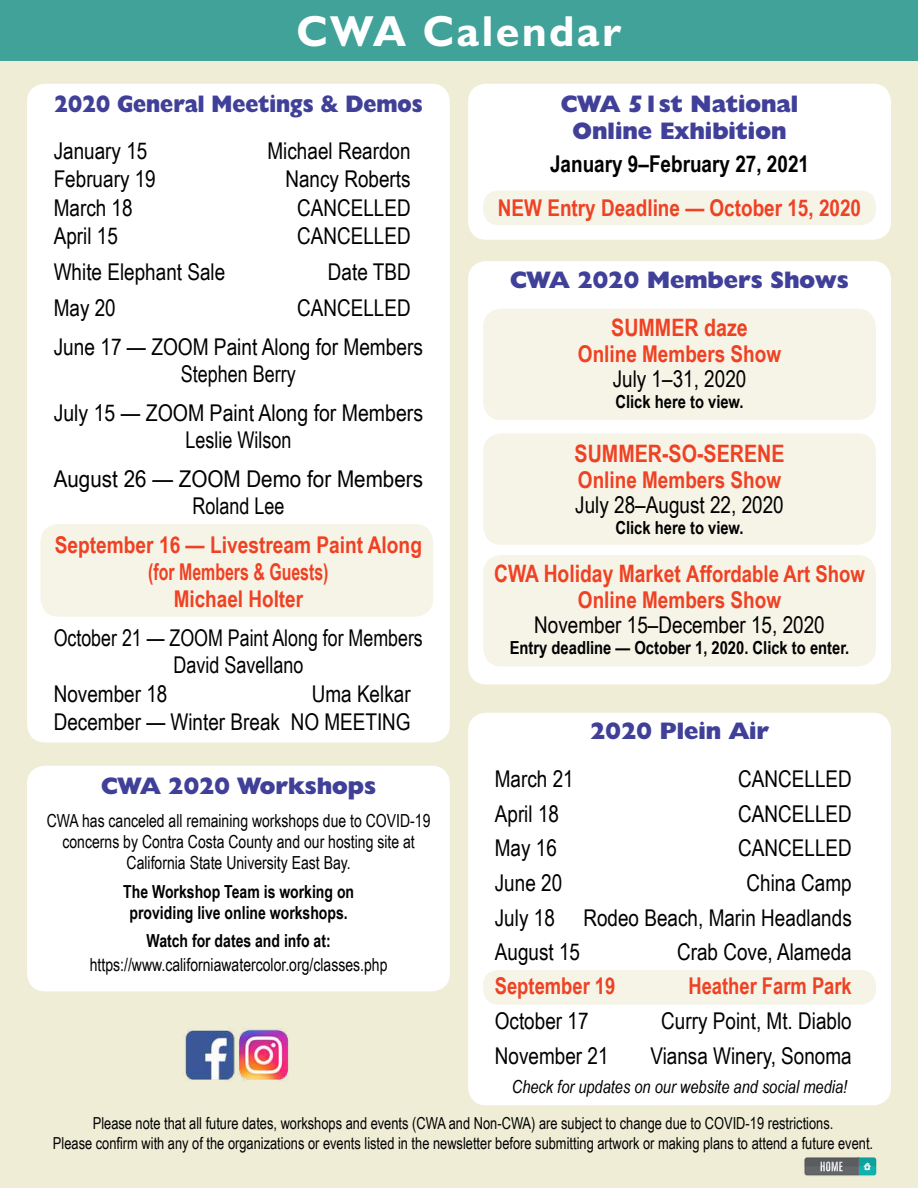
<style>
.page{position:relative;width:918px;height:1188px;background:#fff}
.page>*{position:absolute;margin:0;border:0;box-sizing:border-box;transform-origin:0 0}
.t1{font:700 43.5px "Humanist 521 BT";letter-spacing:.065em;color:#fff}
.t2{font:800 24px/27px "Humanist 521 BT";color:#414099;text-align:center}
.t3{font:700 24px "Arial Narrow";color:#ef4123}
.t4{font:800 24px "Humanist 521 BT";color:#414099;scale:.91 1}
.t5{font:23.1px/34.5px "Arial Narrow";color:#000}
.t6{font:700 23.1px/27px "Arial Narrow";color:#ef4123;text-align:center}
.t7{font:23.1px/39px "Arial Narrow";color:#000;text-align:center;scale:.95 1}
.t8{font:23.1px "Arial Narrow";color:#000;scale:.94 1}
.t9{font:700 23.1px "Arial Narrow";color:#000}
.t10{font:18px/21px "Arial Narrow";color:#000;text-align:center;scale:.95 1}
.t11{font:700 18px/21px "Arial Narrow";color:#000;text-align:center;scale:.95 1}
.t12{font:700 18px "Arial Narrow";color:#000}
.t13{font:italic 18px "Arial Narrow";color:#000}
.t14{font:16.5px/19.5px "Arial Narrow";color:#000;text-align:center;scale:.95 1}
.s1{font-size:24px}
</style>
<div class="page">
<div style="left:0;top:2px;width:918px;height:1186px;background:#efedd6"></div>
<div style="left:27px;top:84px;width:423px;height:658px;background:#fff;border-radius:18px"></div>
<div style="left:27px;top:766px;width:423px;height:225px;background:#fff;border-radius:18px"></div>
<div style="left:0;top:0;width:918px;height:60px;background:#41a299"></div>
<svg style="left:805px;top:1157px;width:71px;height:19px"></svg>
<div style="left:468px;top:713px;width:423px;height:392px;background:#fff;border-radius:18px"></div>
<div style="left:468px;top:261px;width:423px;height:423px;background:#fff;border-radius:18px"></div>
<div style="left:468px;top:84px;width:423px;height:156px;background:#fff;border-radius:18px"></div>
<img style="left:185px;top:1028px;width:104px;height:53px">
<div style="left:40px;top:524px;width:393px;height:93px;background:#f5f4e7;border-radius:18px"></div>
<div style="left:483px;top:970px;width:393px;height:35px;background:#f5f4e7;border-radius:15px"></div>
<div style="left:483px;top:309px;width:393px;height:111px;background:#f5f4e7;border-radius:18px"></div>
<div style="left:483px;top:191px;width:393px;height:34px;background:#f5f4e7;border-radius:15px"></div>
<div style="left:483px;top:433px;width:393px;height:112px;background:#f5f4e7;border-radius:18px"></div>
<div style="left:483px;top:555px;width:393px;height:111px;background:#f5f4e7;border-radius:18px"></div>
<h1 class="t1" style="left:297px;top:5px;width:326px">CWA Calendar</h1>
<p class="t4" style="left:54px;top:89px;width:407px">2020 General Meetings &amp; Demos</p>
<p class="t5" style="left:54px;top:133px;width:95px">January 15</p>
<p class="t5" style="left:268px;top:133px;width:145px">Michael Reardon</p>
<p class="t5" style="left:54px;top:162px;width:104px">February 19</p>
<p class="t5" style="left:285px;top:162px;width:127px">Nancy Roberts</p>
<p class="t5" style="left:54px;top:190px;width:80px">March 18</p>
<p class="t5" style="left:297px;top:190px;width:115px">CANCELLED</p>
<p class="t5" style="left:54px;top:219px;width:66px">April 15</p>
<p class="t5" style="left:297px;top:219px;width:115px">CANCELLED</p>
<p class="t5" style="left:54px;top:255px;width:173px">White Elephant Sale</p>
<p class="t5" style="left:328px;top:255px;width:84px">Date TBD</p>
<p class="t5" style="left:54px;top:291px;width:64px">May 20</p>
<p class="t5" style="left:54px;top:288px;width:371px;line-height:39px;text-indent:243px">CANCELLED<br>June 17 — ZOOM Paint Along for Members</p>
<p class="t7" style="left:54px;top:354px;width:390px">Stephen Berry<br>July 15 — ZOOM Paint Along for Members</p>
<p class="t7" style="left:54px;top:420px;width:390px">Leslie Wilson<br>August 26 — ZOOM Demo for Members</p>
<p class="t7" style="left:192px;top:486px;width:98px">Roland Lee</p>
<p class="t6" style="left:55px;top:531px;width:369px">September 16 — Livestream Paint Along (for Members &amp; Guests)<br>Michael Holter</p>
<p class="t8" style="left:54px;top:625px;width:394px">October 21 — ZOOM Paint Along for Members</p>
<p class="t7" style="left:173px;top:645px;width:138px">David Savellano</p>
<p class="t5" style="left:54px;top:676px;width:115px">November 18</p>
<p class="t5" style="left:54px;top:679px;width:359px;line-height:28.5px;text-align:right">Uma Kelkar<br>December — Winter Break NO MEETING</p>
<p class="t2" style="left:101px;top:772px;width:277px">CWA 2020 Workshops</p>
<p class="t10" style="left:47px;top:810px;width:405px">CWA has canceled all remaining workshops due to COVID-19 concerns by Contra Costa County and our hosting site at<br>California State University East Bay.</p>
<p class="t11" style="left:123px;top:881px;width:245px">The Workshop Team is working on providing live online workshops.</p>
<p class="t11" style="left:147px;top:930px;width:195px">Watch for dates and info at:</p>
<p class="t10" style="left:90px;top:954px;width:315px">https://www.californiawatercolor.org/classes.php</p>
<p class="t2" style="left:561px;top:90px;width:239px">CWA 51st National<br>Online Exhibition</p>
<p class="t9" style="left:550px;top:150px;width:261px">January 9–February 27, 2021</p>
<p class="t6" style="left:498px;top:194px;width:365px">NEW Entry Deadline — October 15, 2020</p>
<p class="t2" style="left:510px;top:266px;width:340px">CWA 2020 Members Shows</p>
<p class="t3" style="left:611px;top:314px;width:138px">SUMMER daze</p>
<p class="t6" style="left:578px;top:340px;width:205px">Online Members Show</p>
<p class="t5" style="left:613px;top:362px;width:135px">July 1–31, 2020</p>
<p class="t12" style="left:615px;top:392px;width:130px">Click here to view.</p>
<p class="t3" style="left:575px;top:440px;width:211px">SUMMER-SO-SERENE</p>
<p class="t6" style="left:578px;top:466px;width:205px">Online Members Show</p>
<p class="t5" style="left:575px;top:488px;width:210px">July 28–August 22, 2020</p>
<p class="t12" style="left:615px;top:518px;width:130px">Click here to view.</p>
<p class="t6" style="left:494px;top:561px;width:372px;line-height:25.5px"><span class="s1">CWA Holiday Market</span> Affordable Art Show<br>Online Members Show</p>
<p class="t5" style="left:534px;top:608px;width:292px">November 15–December 15, 2020</p>
<p class="t12" style="left:510px;top:638px;width:341px">Entry deadline — October 1, 2020. Click to enter.</p>
<p class="t2" style="left:590px;top:717px;width:180px">2020 Plein Air</p>
<p class="t5" style="left:495px;top:762px;width:80px">March 21</p>
<p class="t5" style="left:738px;top:762px;width:115px">CANCELLED</p>
<p class="t5" style="left:495px;top:797px;width:66px">April 18</p>
<p class="t5" style="left:738px;top:797px;width:115px">CANCELLED</p>
<p class="t5" style="left:495px;top:831px;width:64px">May 16</p>
<p class="t5" style="left:738px;top:831px;width:115px">CANCELLED</p>
<p class="t5" style="left:495px;top:866px;width:69px">June 20</p>
<p class="t5" style="left:495px;top:866px;width:358px;text-align:justify;text-indent:252px">China Camp July 18 Rodeo Beach, Marin Headlands August 15</p>
<p class="t5" style="left:677px;top:935px;width:176px">Crab Cove, Alameda</p>
<p class="t6" style="left:495px;top:973px;width:122px">September 19</p>
<p class="t6" style="left:688px;top:973px;width:165px">Heather Farm Park</p>
<p class="t5" style="left:495px;top:1004px;width:95px">October 17</p>
<p class="t5" style="left:661px;top:1004px;width:192px">Curry Point, Mt. Diablo</p>
<p class="t5" style="left:495px;top:1038px;width:115px">November 21</p>
<p class="t5" style="left:650px;top:1038px;width:203px">Viansa Winery, Sonoma</p>
<p class="t13" style="left:512px;top:1077px;width:337px">Check for updates on our website and social media!</p>
<p class="t14" style="left:53px;top:1114px;width:865px">Please note that all future dates, workshops and events (CWA and Non-CWA) are subject to change due to COVID-19 restrictions.<br>Please confirm with any of the organizations or events listed in the newsletter before submitting artwork or making plans to attend a future event.</p>
</div>
